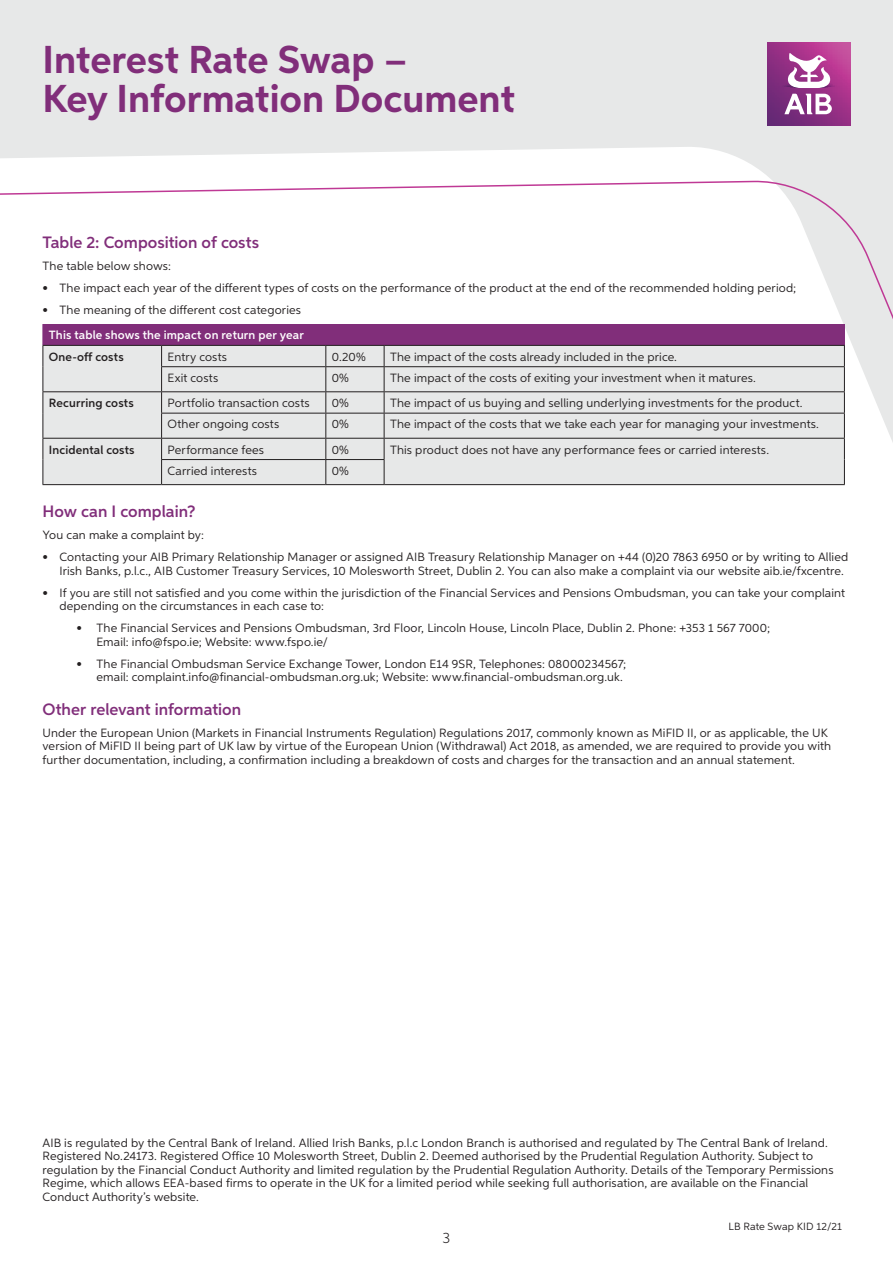
<style>
.page{position:relative;width:893px;height:1263px;background:#fff}
.page>*{position:absolute;margin:0;border:0;box-sizing:border-box;transform-origin:0 0}
.A4_Main_Heading__Cor{font:700 39px/39px "Aspira";color:#812e7a}
.t1{font:600 16.5px "Aspira";color:#812e7a}
.t2{font:300 15px "Aspira";color:#231f20}
.t3{font:12px/13.5px "Aspira";letter-spacing:.01em;color:#231f20}
.t4{font:600 12px "Aspira";letter-spacing:.015em;color:#231f20}
.t5{font:600 12px "Aspira";letter-spacing:.015em;color:#fff}
.t6{font:10.5px "Aspira";letter-spacing:.01em;color:#231f20}
</style>
<div class="page">
<div style="left:0;top:0;width:893px;height:1201px;background:#e7e8e8"></div>
<svg style="left:0;top:147px;width:771px;height:33px;fill:#fff"></svg>
<div style="left:0;top:180px;width:893px;height:1021px;background:#fff"></div>
<svg style="left:767px;top:43px;width:83px;height:82px;background:#963286"></svg>
<svg style="left:788px;top:53px;width:42px;height:35px"></svg>
<svg style="left:784px;top:94px;width:48px;height:20px"></svg>
<div style="left:43px;top:324px;width:801px;height:21px;background:#812e7a"></div>
<svg style="left:44px;top:346px;width:800px;height:138px"></svg>
<svg style="left:161px;top:346px;width:1px;height:138px"></svg>
<svg style="left:325px;top:346px;width:1px;height:138px"></svg>
<svg style="left:384px;top:346px;width:1px;height:138px"></svg>
<hr style="left:43px;top:484px;width:119px;height:1px;background:#231f20">
<hr style="left:162px;top:484px;width:164px;height:1px;background:#231f20">
<hr style="left:326px;top:484px;width:58px;height:1px;background:#231f20">
<hr style="left:384px;top:484px;width:461px;height:1px;background:#231f20">
<svg style="left:43px;top:344px;width:1px;height:140px"></svg>
<svg style="left:844px;top:324px;width:1px;height:160px"></svg>
<hr style="left:43px;top:345px;width:119px;height:1px;background:#231f20">
<hr style="left:162px;top:345px;width:164px;height:1px;background:#231f20">
<hr style="left:326px;top:345px;width:58px;height:1px;background:#231f20">
<hr style="left:384px;top:345px;width:461px;height:1px;background:#231f20">
<hr style="left:161px;top:366px;width:165px;height:1px;background:#231f20">
<hr style="left:326px;top:366px;width:58px;height:1px;background:#231f20">
<hr style="left:384px;top:366px;width:461px;height:1px;background:#231f20">
<hr style="left:43px;top:391px;width:119px;height:1px;background:#231f20">
<hr style="left:162px;top:391px;width:164px;height:1px;background:#231f20">
<hr style="left:326px;top:391px;width:58px;height:1px;background:#231f20">
<hr style="left:384px;top:391px;width:461px;height:1px;background:#231f20">
<hr style="left:161px;top:413px;width:165px;height:1px;background:#231f20">
<hr style="left:326px;top:413px;width:58px;height:1px;background:#231f20">
<hr style="left:384px;top:413px;width:461px;height:1px;background:#231f20">
<hr style="left:43px;top:438px;width:119px;height:1px;background:#231f20">
<hr style="left:162px;top:438px;width:164px;height:1px;background:#231f20">
<hr style="left:326px;top:438px;width:58px;height:1px;background:#231f20">
<hr style="left:384px;top:438px;width:461px;height:1px;background:#231f20">
<hr style="left:161px;top:459px;width:165px;height:1px;background:#231f20">
<hr style="left:326px;top:459px;width:58px;height:1px;background:#231f20">
<p class="A4_Main_Heading__Cor" style="left:43px;top:40px;width:474px">Interest Rate Swap –<br>Key Information Document</p>
<p class="t1" style="left:43px;top:232px;width:218px">Table 2: Composition of costs</p>
<p class="t3" style="left:43px;top:259px;width:130px">The table below shows:</p>
<p class="t3" style="left:43px;top:281px;width:755px">• The impact each year of the different types of costs on the performance of the product at the end of the recommended holding period;</p>
<p class="t3" style="left:43px;top:303px;width:260px">• The meaning of the different cost categories</p>
<p class="t5" style="left:49px;top:328px;width:256px">This table shows the impact on return per year</p>
<p class="t4" style="left:49px;top:349px;width:76px">One-off costs</p>
<p class="t3" style="left:168px;top:350px;width:61px">Entry costs</p>
<p class="t3" style="left:332px;top:350px;width:35px">0.20%</p>
<p class="t3" style="left:390px;top:350px;width:288px">The impact of the costs already included in the price.</p>
<p class="t3" style="left:168px;top:371px;width:52px">Exit costs</p>
<p class="t3" style="left:332px;top:371px;width:19px">0%</p>
<p class="t3" style="left:390px;top:371px;width:367px">The impact of the costs of exiting your investment when it matures.</p>
<p class="t4" style="left:49px;top:396px;width:86px">Recurring costs</p>
<p class="t3" style="left:168px;top:396px;width:144px">Portfolio transaction costs</p>
<p class="t3" style="left:332px;top:396px;width:19px">0%</p>
<p class="t3" style="left:390px;top:396px;width:414px">The impact of us buying and selling underlying investments for the product.</p>
<p class="t3" style="left:168px;top:417px;width:113px">Other ongoing costs</p>
<p class="t3" style="left:332px;top:417px;width:19px">0%</p>
<p class="t3" style="left:390px;top:417px;width:430px">The impact of the costs that we take each year for managing your investments.</p>
<p class="t4" style="left:49px;top:442px;width:87px">Incidental costs</p>
<p class="t3" style="left:168px;top:442px;width:98px">Performance fees</p>
<p class="t3" style="left:332px;top:442px;width:19px">0%</p>
<p class="t3" style="left:390px;top:442px;width:380px">This product does not have any performance fees or carried interests.</p>
<p class="t3" style="left:168px;top:464px;width:91px">Carried interests</p>
<p class="t3" style="left:332px;top:464px;width:19px">0%</p>
<p class="t1" style="left:43px;top:501px;width:155px">How can I complain?</p>
<p class="t3" style="left:43px;top:528px;width:163px">You can make a complaint by:</p>
<p class="t3" style="left:60px;top:550px;width:790px;text-indent:-17px">• Contacting your AIB Primary Relationship Manager or assigned AIB Treasury Relationship Manager on +44 (0)20 7863 6950 or by writing to Allied<br>Irish Banks, p.l.c., AIB Customer Treasury Services, 10 Molesworth Street, Dublin 2. You can also make a complaint via our website aib.ie/fxcentre.</p>
<p class="t3" style="left:60px;top:585px;width:787px;text-indent:-17px">• If you are still not satisfied and you come within the jurisdiction of the Financial Services and Pensions Ombudsman, you can take your complaint depending on the circumstances in each case to:</p>
<p class="t3" style="left:97px;top:621px;width:675px;text-indent:-20px">• The Financial Services and Pensions Ombudsman, 3rd Floor, Lincoln House, Lincoln Place, Dublin 2. Phone: +353 1 567 7000;<br>Email: info@fspo.ie; Website: www.fspo.ie/</p>
<p class="t3" style="left:77px;top:656px;width:551px;text-align:right">• The Financial Ombudsman Service Exchange Tower, London E14 9SR, Telephones: 08000234567; email: complaint.info@financial-ombudsman.org.uk; Website: www.financial-ombudsman.org.uk.</p>
<p class="t1" style="left:43px;top:699px;width:200px">Other relevant information</p>
<p class="t3" style="left:43px;top:726px;width:790px">Under the European Union (Markets in Financial Instruments Regulation) Regulations 2017, commonly known as MiFID II, or as applicable, the UK version of MiFID II being part of UK law by virtue of the European Union (Withdrawal) Act 2018, as amended, we are required to provide you with further documentation, including, a confirmation including a breakdown of costs and charges for the transaction and an annual statement.</p>
<p class="t3" style="left:43px;top:1136px;width:792px">AIB is regulated by the Central Bank of Ireland. Allied Irish Banks, p.l.c London Branch is authorised and regulated by The Central Bank of Ireland.<br>Registered No.24173. Registered Office 10 Molesworth Street, Dublin 2. Deemed authorised by the Prudential Regulation Authority. Subject to regulation by the Financial Conduct Authority and limited regulation by the Prudential Regulation Authority. Details of the Temporary Permissions Regime, which allows EEA-based firms to operate in the UK for a limited period while seeking full authorisation, are available on the Financial Conduct Authority’s website.</p>
<p class="t6" style="left:729px;top:1220px;width:115px">LB Rate Swap KID 12/21</p>
<p class="t2" style="left:443px;top:1228px;width:9px">3</p>
</div>
